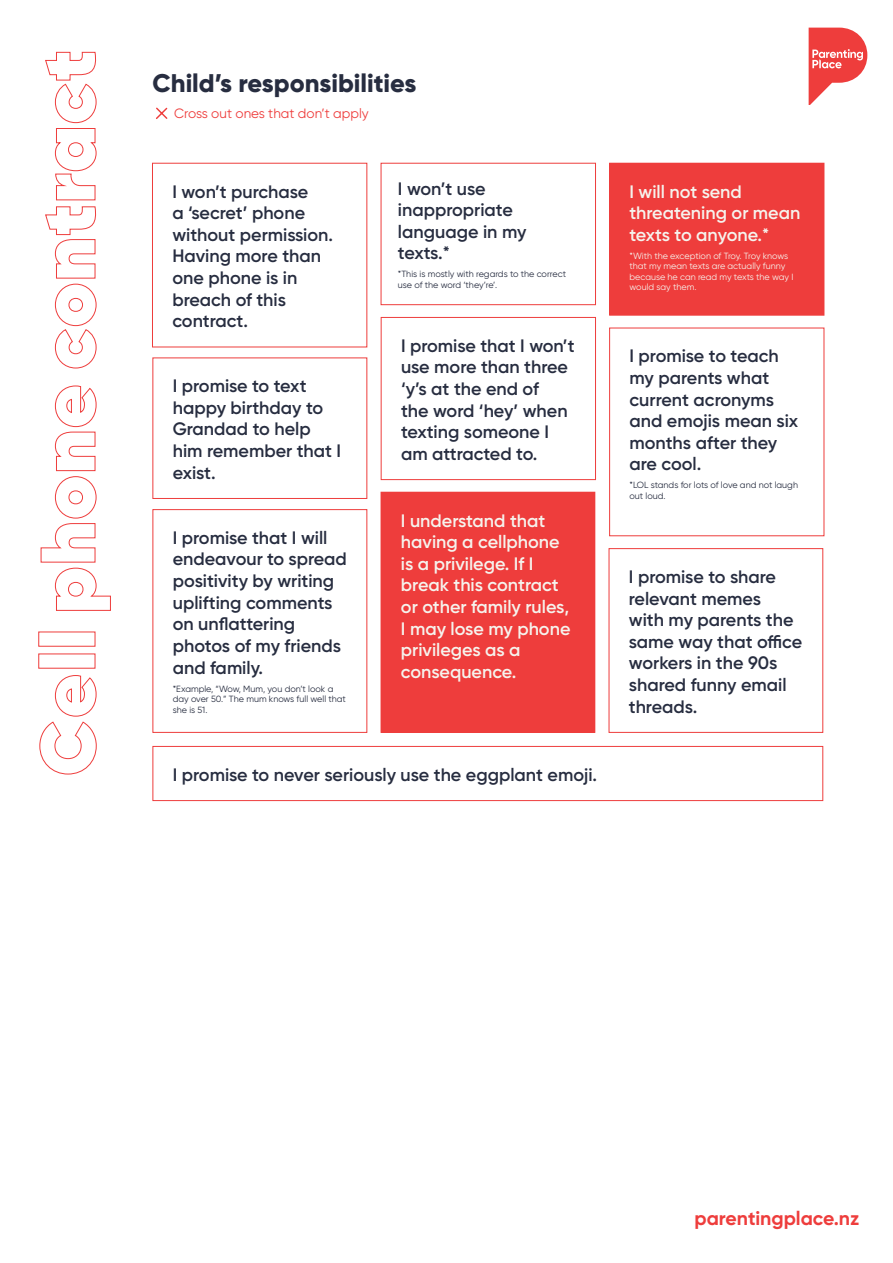
<style>
.page{position:relative;width:893px;height:1263px;background:#fff}
.page>*{position:absolute;margin:0;border:0;box-sizing:border-box;transform-origin:0 0}
.t1{font:800 25.5px "Gilroy";color:#272d40}
.t2{font:700 19.5px "Gilroy";color:#ee3d3c}
.Body_1{font:600 18px/21.6px "Gilroy";color:#272d40}
.Body_1-2{font:600 18px/21.6px "Gilroy";color:#f6f3ed}
.t3{font:13.5px "Gilroy";color:#ee3d3c}
.t4{font:9px/10.5px "Gilroy";color:#272d40}
.t5{font:9px/10.5px "Gilroy";color:#f6f3ed}
</style>
<div class="page">
<svg style="left:39px;top:675px;width:58px;height:100px"></svg>
<div style="left:38px;top:632px;width:57px;height:15px;border:1px solid #ee3d3c"></div>
<svg style="left:40px;top:385px;width:71px;height:226px"></svg>
<svg style="left:45px;top:52px;width:52px;height:317px"></svg>
<svg style="left:156px;top:107px;width:12px;height:12px"></svg>
<svg style="left:809px;top:28px;width:58px;height:77px"></svg>
<div style="left:609px;top:548px;width:214px;height:185px;border:1px solid #ee3d3c"></div>
<div style="left:381px;top:492px;width:214px;height:240px;background:#ee3d3c"></div>
<div style="left:381px;top:492px;width:214px;height:241px;border:1px solid #ee3d3c"></div>
<div style="left:609px;top:328px;width:215px;height:208px;border:1px solid #ee3d3c"></div>
<div style="left:381px;top:317px;width:215px;height:163px;border:1px solid #ee3d3c"></div>
<div style="left:152px;top:746px;width:671px;height:55px;border:1px solid #ee3d3c"></div>
<div style="left:152px;top:357px;width:215px;height:142px;border:1px solid #ee3d3c"></div>
<div style="left:152px;top:163px;width:215px;height:184px;border:1px solid #ee3d3c"></div>
<div style="left:152px;top:509px;width:215px;height:224px;border:1px solid #ee3d3c"></div>
<div style="left:610px;top:163px;width:214px;height:152px;background:#ee3d3c"></div>
<div style="left:609px;top:163px;width:215px;height:153px;border:1px solid #ee3d3c"></div>
<div style="left:381px;top:163px;width:215px;height:142px;border:1px solid #ee3d3c"></div>
<h1 class="t1" style="left:152px;top:67px;width:265px">Child’s responsibilities</h1>
<p class="t3" style="left:174px;top:105px;width:196px">Cross out ones that don’t apply</p>
<p class="Body_1" style="left:172px;top:180px;width:162px">I won’t purchase<br>a ‘secret’ phone without permission.<br>Having more than one phone is in breach of this contract.</p>
<p class="Body_1" style="left:173px;top:375px;width:170px">I promise to text happy birthday to<br>Grandad to help him remember that I exist.</p>
<p class="Body_1" style="left:173px;top:527px;width:176px">I promise that I will endeavour to spread positivity by writing uplifting comments on unflattering photos of my friends and family.</p>
<p class="t4" style="left:173px;top:683px;width:175px">*Example, “Wow, Mum, you don’t look a day over 50.” The mum knows full well that she is 51.</p>
<p class="Body_1" style="left:398px;top:177px;width:130px">I won’t use inappropriate language in my texts.*</p>
<p class="t4" style="left:398px;top:269px;width:170px">*This is mostly with regards to the correct use of the word ‘they’re’.</p>
<p class="Body_1" style="left:401px;top:334px;width:175px">I promise that I won’t use more than three ‘y’s at the end of<br>the word ‘hey’ when texting someone I am attracted to.</p>
<p class="Body_1-2" style="left:401px;top:509px;width:171px">I understand that having a cellphone is a privilege. If I break this contract or other family rules,<br>I may lose my phone privileges as a consequence.</p>
<p class="Body_1" style="left:173px;top:763px;width:426px">I promise to never seriously use the eggplant emoji.</p>
<p class="Body_1-2" style="left:629px;top:180px;width:172px">I will not send threatening or mean texts to anyone.*</p>
<p class="t5" style="left:629px;top:250px;width:165px">*With the exception of Troy. Troy knows that my mean texts are actually funny because he can read my texts the way I would say them.</p>
<p class="Body_1" style="left:629px;top:345px;width:170px">I promise to teach my parents what current acronyms and emojis mean six months after they are cool.</p>
<p class="t4" style="left:629px;top:480px;width:170px">*LOL stands for lots of love and not laugh out loud.</p>
<p class="Body_1" style="left:629px;top:566px;width:175px">I promise to share relevant memes<br>with my parents the same way that office workers in the 90s shared funny email threads.</p>
<p class="t2" style="left:694px;top:1206px;width:166px">parentingplace.nz</p>
</div>
